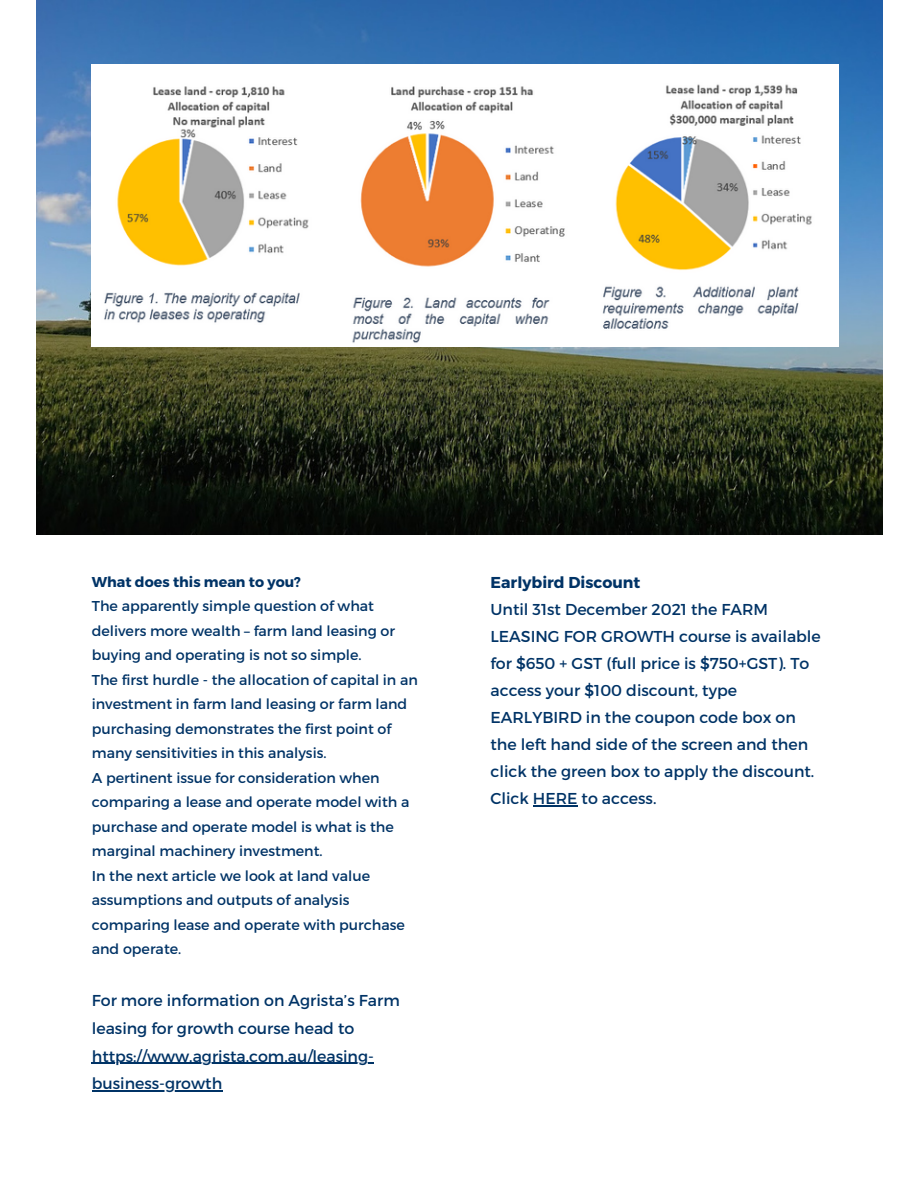
<style>
.page{position:relative;width:918px;height:1188px;background:#fff}
.page>*{position:absolute;margin:0;border:0;box-sizing:border-box;transform-origin:0 0}
.t1{font:15.75px/27px "Montserrat";color:#036}
.t2{font:700 15.75px "Montserrat";color:#036}
.t3{font:14.25px/24.5px "Montserrat";color:#036}
.t4{font:700 14.25px "Montserrat";color:#036}
</style>
<div class="page">
<img style="left:36px;top:0;width:846px;height:534px">
<img style="left:92px;top:65px;width:747px;height:282px">
<hr style="left:92px;top:1063px;width:282px;height:1px;background:#036">
<hr style="left:92px;top:1090px;width:130px;height:2px;background:#036">
<hr style="left:533px;top:805px;width:45px;height:2px;background:#036">
<p class="t4" style="left:92px;top:572px;width:211px">What does this mean to you?</p>
<p class="t3" style="left:92px;top:593px;width:305px">The apparently simple question of what delivers more wealth – farm land leasing or buying and operating is not so simple.</p>
<p class="t3" style="left:92px;top:667px;width:328px">The first hurdle - the allocation of capital in an investment in farm land leasing or farm land purchasing demonstrates the first point of many sensitivities in this analysis.</p>
<p class="t3" style="left:92px;top:765px;width:319px">A pertinent issue for consideration when comparing a lease and operate model with a purchase and operate model is what is the marginal machinery investment.</p>
<p class="t3" style="left:92px;top:863px;width:315px">In the next article we look at land value assumptions and outputs of analysis comparing lease and operate with purchase and operate.</p>
<p class="t1" style="left:92px;top:986px;width:309px;line-height:27.8px">For more information on Agrista’s Farm leasing for growth course head to https://www.agrista.com.au/leasing&shy;business-growth</p>
<p class="t2" style="left:491px;top:572px;width:151px">Earlybird Discount</p>
<p class="t1" style="left:491px;top:595px;width:332px">Until 31st December 2021 the FARM LEASING FOR GROWTH course is available for $650 + GST (full price is $750+GST). To access your $100 discount, type EARLYBIRD in the coupon code box on the left hand side of the screen and then click the green box to apply the discount.<br>Click HERE to access.</p>
</div>
